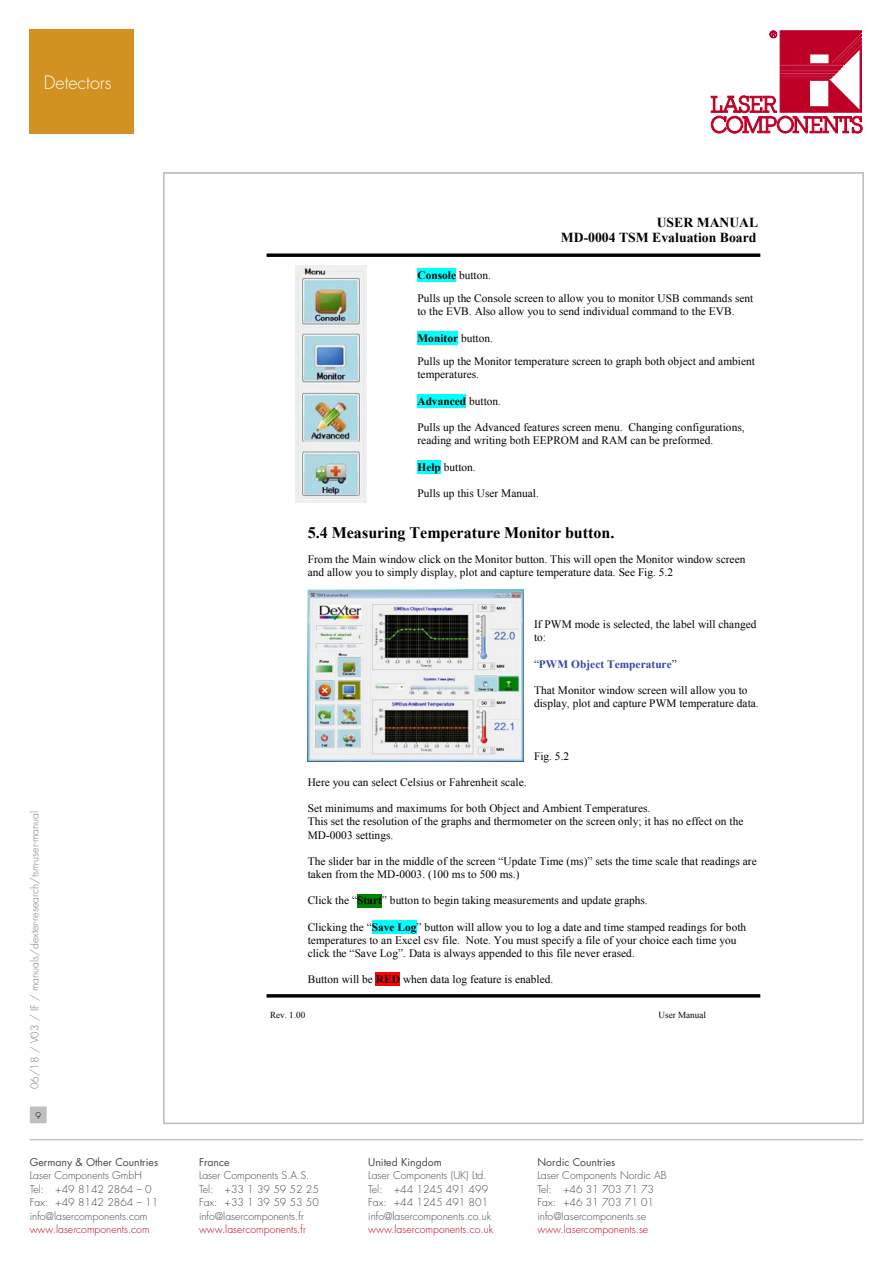
<style>
.page{position:relative;width:893px;height:1263px;background:#fff}
.page>*{position:absolute;margin:0;border:0;box-sizing:border-box;transform-origin:0 0}
.t1{font:300 18px "Futura Std";color:#fff}
.t2{font:700 16.05px "Times New Roman";color:#000}
.t3{font:700 13.65px/15.8px "Times New Roman";color:#000;text-align:right}
.t4{font:11.4px/13.2px "Times New Roman";letter-spacing:.005em;color:#000}
.t5{font:700 11.4px "Times New Roman";letter-spacing:.005em;color:#3346a7}
.t6{font:700 11.4px "Times New Roman";letter-spacing:.005em;color:#000}
.t7{font:300 10.5px/13.5px "Futura Std";color:#484848}
.t8{font:300 10.5px "Futura Std";color:#be0027}
.t9{font:10.5px "Futura Std";color:#484848}
.t10{font:300 10.5px "Futura Std";color:#7c7c7c}
.t11{font:9.15px "Times New Roman";color:#000}
.t12{font:300 9px "Futura Std";color:#000}
.s1{font-weight:700}
.s2{font-weight:400}
.s3{font-weight:400;color:#000}
</style>
<div class="page">
<svg style="left:710px;top:30px;width:153px;height:104px"></svg>
<svg style="left:711px;top:31px;width:151px;height:102px"></svg>
<hr style="left:30px;top:1139px;width:833px;height:1px;background:#c0c0c0">
<div style="left:31px;top:1107px;width:15px;height:16px;background:#c0c0c0"></div>
<div style="left:30px;top:1106px;width:17px;height:17px;border:1px solid #c0c0c0"></div>
<svg style="left:267px;top:253px;width:493px;height:4px;background:#242424"></svg>
<hr style="left:267px;top:994px;width:493px;height:3px;background:#000">
<img style="left:308px;top:589px;width:216px;height:172px">
<div style="left:417px;top:268px;width:39px;height:14px;background:#0ff"></div>
<div style="left:417px;top:331px;width:41px;height:14px;background:#0ff"></div>
<div style="left:417px;top:395px;width:49px;height:13px;background:#0ff"></div>
<div style="left:417px;top:460px;width:24px;height:13px;background:#0ff"></div>
<div style="left:357px;top:894px;width:25px;height:13px;background:#008000"></div>
<div style="left:372px;top:920px;width:45px;height:13px;background:#0ff"></div>
<div style="left:376px;top:973px;width:24px;height:13px;background:#f00"></div>
<img style="left:295px;top:265px;width:71px;height:237px">
<div style="left:30px;top:30px;width:104px;height:104px;background:#d19221"></div>
<h1 class="t1" style="left:44px;top:72px;width:69px">Detectors</h1>
<p class="t10" style="left:28px;top:1089px;width:280px;rotate:-90deg">06/18 / V03 / IF / manuals/dexter-research/tsm-user-manual</p>
<p class="t12" style="left:35px;top:1110px;width:7px">9</p>
<p class="t9" style="left:30px;top:1155px;width:130px">Germany &amp; Other Countries</p>
<p class="t7" style="left:30px;top:1169px;width:130px">Laser Components GmbH<br>Tel: +49 8142 2864 – 0<br>Fax: +49 8142 2864 – 11 info@lasercomponents.com</p>
<p class="t8" style="left:30px;top:1223px;width:121px">www.lasercomponents.com</p>
<p class="t3" style="left:561px;top:214px;width:199px">USER MANUAL<br>MD-0004 TSM Evaluation Board</p>
<p class="t4" style="left:417px;top:263px;width:337px;line-height:23.5px"><span class="s1">Console</span> button.<br>Pulls up the Console screen to allow you to monitor USB commands sent</p>
<p class="t4" style="left:417px;top:305px;width:319px">to the EVB. Also allow you to send individual command to the EVB.</p>
<p class="t4" style="left:417px;top:326px;width:339px;line-height:23.5px"><span class="s1">Monitor</span> button.<br>Pulls up the Monitor temperature screen to graph both object and ambient</p>
<p class="t4" style="left:417px;top:368px;width:63px">temperatures.</p>
<p class="t6" style="left:417px;top:393px;width:85px">Advanced <span class="s2">button.</span></p>
<p class="t4" style="left:417px;top:420px;width:329px">Pulls up the Advanced features screen menu. Changing configurations, reading and writing both EEPROM and RAM can be preformed.</p>
<p class="t4" style="left:417px;top:460px;width:60px"><span class="s1">Help</span> button.</p>
<p class="t4" style="left:417px;top:486px;width:123px">Pulls up this User Manual.</p>
<h2 class="t2" style="left:308px;top:521px;width:308px">5.4 Measuring Temperature Monitor button.</h2>
<p class="t4" style="left:308px;top:552px;width:439px">From the Main window click on the Monitor button. This will open the Monitor window screen and allow you to simply display, plot and capture temperature data. See Fig. 5.2</p>
<p class="t4" style="left:534px;top:618px;width:224px">If PWM mode is selected, the label will changed to:</p>
<p class="t5" style="left:534px;top:656px;width:144px"><span class="s3">“</span>PWM Object Temperature<span class="s3">”</span></p>
<p class="t4" style="left:534px;top:683px;width:226px">That Monitor window screen will allow you to display, plot and capture PWM temperature data.</p>
<p class="t4" style="left:534px;top:749px;width:37px">Fig. 5.2</p>
<p class="t4" style="left:308px;top:775px;width:220px">Here you can select Celsius or Fahrenheit scale.</p>
<p class="t4" style="left:308px;top:801px;width:437px">Set minimums and maximums for both Object and Ambient Temperatures.<br>This set the resolution of the graphs and thermometer on the screen only; it has no effect on the<br>MD-0003 settings.</p>
<p class="t4" style="left:308px;top:854px;width:450px">The slider bar in the middle of the screen “Update Time (ms)” sets the time scale that readings are taken from the MD-0003. (100 ms to 500 ms.)</p>
<p class="t4" style="left:308px;top:894px;width:341px">Click the “<span class="s1">Start</span>” button to begin taking measurements and update graphs.</p>
<p class="t4" style="left:308px;top:920px;width:440px">Clicking the “<span class="s1">Save Log</span>” button will allow you to log a date and time stamped readings for both temperatures to an Excel csv file. Note. You must specify a file of your choice each time you click the “Save Log”. Data is always appended to this file never erased.</p>
<p class="t4" style="left:308px;top:972px;width:247px">Button will be <span class="s1">RED</span> when data log feature is enabled.</p>
<p class="t11" style="left:270px;top:1008px;width:37px">Rev. 1.00</p>
<p class="t11" style="left:659px;top:1008px;width:49px">User Manual</p>
<p class="t9" style="left:199px;top:1155px;width:32px">France</p>
<p class="t7" style="left:199px;top:1169px;width:121px">Laser Components S.A.S.<br>Tel: +33 1 39 59 52 25<br>Fax: +33 1 39 59 53 50 info@lasercomponents.fr</p>
<p class="t8" style="left:199px;top:1223px;width:108px">www.lasercomponents.fr</p>
<p class="t9" style="left:368px;top:1155px;width:75px">United Kingdom</p>
<p class="t7" style="left:368px;top:1169px;width:124px">Laser Components (UK) Ltd.<br>Tel: +44 1245 491 499<br>Fax: +44 1245 491 801 info@lasercomponents.co.uk</p>
<p class="t8" style="left:368px;top:1223px;width:126px">www.lasercomponents.co.uk</p>
<p class="t9" style="left:537px;top:1155px;width:79px">Nordic Countries</p>
<p class="t7" style="left:537px;top:1169px;width:131px">Laser Components Nordic AB<br>Tel: +46 31 703 71 73<br>Fax: +46 31 703 71 01 info@lasercomponents.se</p>
<p class="t8" style="left:537px;top:1223px;width:112px">www.lasercomponents.se</p>
</div>
